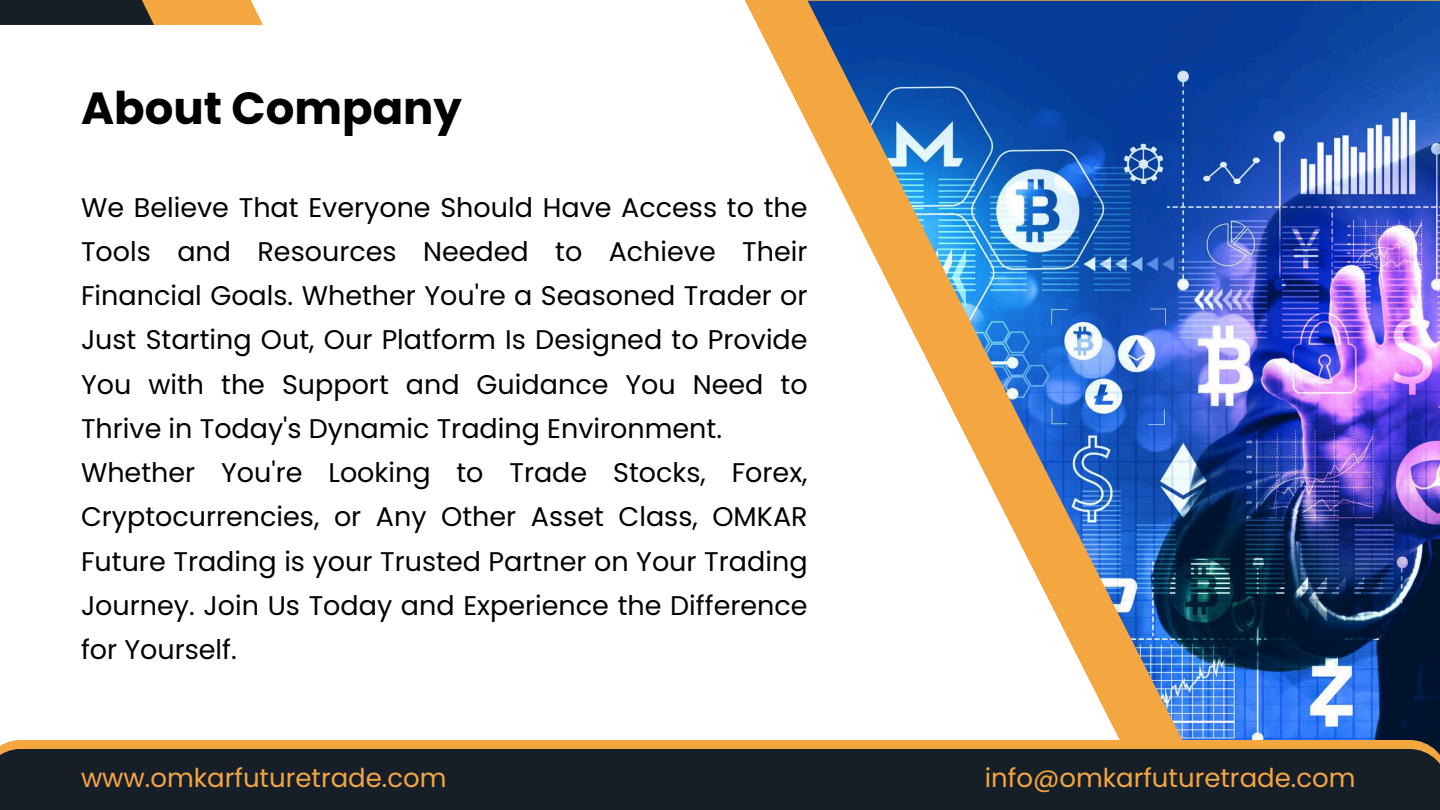
<style>
.page{position:relative;width:1440px;height:810px;background:#fff}
.page>*{position:absolute;margin:0;border:0;box-sizing:border-box;transform-origin:0 0}
.t1{font:700 45px "Poppins";color:#000}
.t2{font:27px/44.2px "Poppins";color:#000}
.t3{font:26px "Poppins";color:#f4a641}
</style>
<div class="page">
<div style="left:0;top:0;width:156px;height:25px;background:#161e28"></div>
<svg style="left:142px;top:0;width:121px;height:25px;background:#e9a449"></svg>
<svg style="left:745px;top:0;width:695px;height:125px"></svg>
<img style="left:808px;top:1px;width:632px;height:739px">
<div style="left:0;top:740px;width:1440px;height:70px;background:#f4a641"></div>
<div style="left:0;top:749px;width:1440px;height:61px;background:#161e28"></div>
<h1 class="t1" style="left:81px;top:77px;width:383px">About Company</h1>
<p class="t2" style="left:81px;top:185px;width:728px">We Believe That Everyone Should Have Access to the Tools and Resources Needed to Achieve Their Financial Goals. Whether You're a Seasoned Trader or Just Starting Out, Our Platform Is Designed to Provide You with the Support and Guidance You Need to Thrive in Today's Dynamic Trading Environment.<br>Whether You're Looking to Trade Stocks, Forex, Cryptocurrencies, or Any Other Asset Class, OMKAR Future Trading is your Trusted Partner on Your Trading Journey. Join Us Today and Experience the Difference for Yourself.</p>
<p class="t3" style="left:81px;top:760px;width:367px">www.omkarfuturetrade.com</p>
<p class="t3" style="left:985px;top:760px;width:372px">info@omkarfuturetrade.com</p>
</div>
